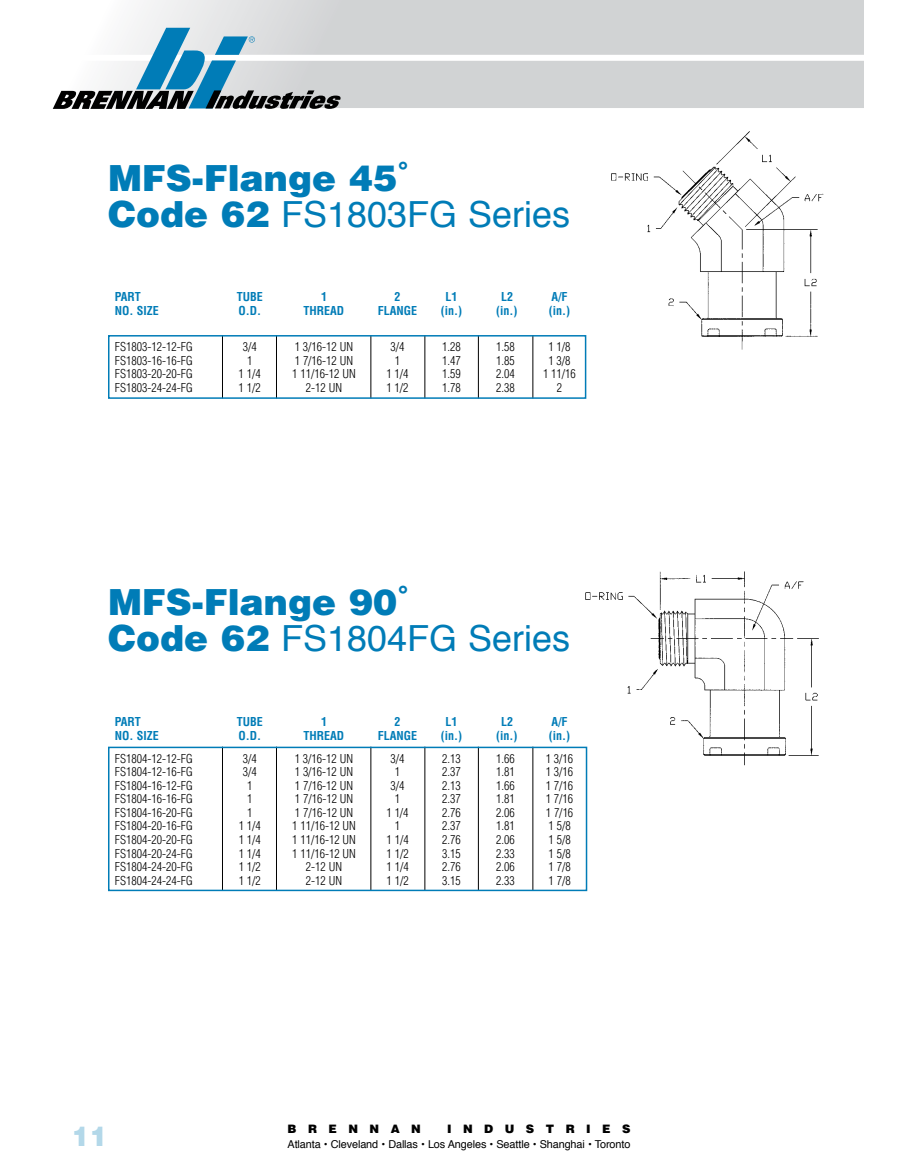
<style>
.page{position:relative;width:918px;height:1175px;background:#fff}
.page>*{position:absolute;margin:0;border:0;box-sizing:border-box;transform-origin:0 0}
.t1{font:900 36px/36px "Helvetica";color:#007cb7}
.t2{font:900 27px "Helvetica";color:#b3d8e9}
.t3{font:300 condensed 12px "Helvetica";color:#000}
.t4{font:700 condensed 12px "Helvetica";color:#007cb7}
.t5{font:900 11.7px "Helvetica";color:#000}
.t6{font:10.8px "Helvetica";letter-spacing:-.01em;color:#000}
.s1{font-weight:400}
</style>
<div class="page">
<div style="left:342px;top:0;width:522px;height:108px;background:#d1d3d4"></div>
<div style="left:54px;top:55px;width:810px;height:6px;background:#fff"></div>
<svg style="left:53px;top:0;width:289px;height:109px"></svg>
<hr style="left:424px;top:746px;width:1px;height:144px;background:#000">
<hr style="left:370px;top:746px;width:1px;height:144px;background:#000">
<hr style="left:276px;top:746px;width:1px;height:144px;background:#000">
<hr style="left:222px;top:746px;width:1px;height:144px;background:#000">
<hr style="left:478px;top:746px;width:1px;height:144px;background:#000">
<hr style="left:532px;top:746px;width:1px;height:144px;background:#000">
<img style="left:585px;top:571px;width:234px;height:199px">
<hr style="left:478px;top:335px;width:1px;height:63px;background:#000">
<hr style="left:424px;top:335px;width:1px;height:63px;background:#000">
<hr style="left:370px;top:335px;width:1px;height:63px;background:#000">
<hr style="left:276px;top:335px;width:1px;height:63px;background:#000">
<hr style="left:222px;top:335px;width:1px;height:63px;background:#000">
<hr style="left:532px;top:335px;width:1px;height:63px;background:#000">
<img style="left:611px;top:131px;width:213px;height:219px">
<div style="left:108px;top:335px;width:478px;height:64px;border:2px solid #007cb7"></div>
<div style="left:108px;top:746px;width:479px;height:145px;border:2px solid #007cb7"></div>
<h1 class="t1" style="left:108px;top:160px;width:464px">MFS-Flange 45˚<br>Code 62 <span class="s1">FS1803FG Series</span></h1>
<p class="t4" style="left:115px;top:289px;width:28px">PART</p>
<p class="t4" style="left:237px;top:289px;width:28px">TUBE</p>
<p class="t4" style="left:321px;top:289px;width:7px">1</p>
<p class="t4" style="left:394px;top:289px;width:7px">2</p>
<p class="t4" style="left:446px;top:289px;width:13px">L1</p>
<p class="t4" style="left:501px;top:289px;width:13px">L2</p>
<p class="t4" style="left:551px;top:289px;width:18px">A/F</p>
<p class="t4" style="left:115px;top:303px;width:45px">NO. SIZE</p>
<p class="t4" style="left:238px;top:303px;width:24px">O.D.</p>
<p class="t4" style="left:304px;top:303px;width:42px">THREAD</p>
<p class="t4" style="left:378px;top:303px;width:41px">FLANGE</p>
<p class="t4" style="left:441px;top:303px;width:23px">(in.)</p>
<p class="t4" style="left:496px;top:303px;width:23px">(in.)</p>
<p class="t4" style="left:549px;top:303px;width:23px">(in.)</p>
<p class="t3" style="left:115px;top:339px;width:79px">FS1803-12-12-FG</p>
<p class="t3" style="left:243px;top:339px;width:15px">3/4</p>
<p class="t3" style="left:295px;top:339px;width:60px">1 3/16-12 UN</p>
<p class="t3" style="left:390px;top:339px;width:15px">3/4</p>
<p class="t3" style="left:442px;top:339px;width:20px">1.28</p>
<p class="t3" style="left:496px;top:339px;width:20px">1.58</p>
<p class="t3" style="left:548px;top:339px;width:24px">1 1/8</p>
<p class="t3" style="left:115px;top:353px;width:79px">FS1803-16-16-FG</p>
<p class="t3" style="left:247px;top:353px;width:7px">1</p>
<p class="t3" style="left:295px;top:353px;width:60px">1 7/16-12 UN</p>
<p class="t3" style="left:395px;top:353px;width:7px">1</p>
<p class="t3" style="left:442px;top:353px;width:20px">1.47</p>
<p class="t3" style="left:496px;top:353px;width:20px">1.85</p>
<p class="t3" style="left:548px;top:353px;width:24px">1 3/8</p>
<p class="t3" style="left:115px;top:366px;width:79px">FS1803-20-20-FG</p>
<p class="t3" style="left:239px;top:366px;width:24px">1 1/4</p>
<p class="t3" style="left:292px;top:366px;width:65px">1 11/16-12 UN</p>
<p class="t3" style="left:386px;top:366px;width:24px">1 1/4</p>
<p class="t3" style="left:442px;top:366px;width:20px">1.59</p>
<p class="t3" style="left:496px;top:366px;width:20px">2.04</p>
<p class="t3" style="left:543px;top:366px;width:34px">1 11/16</p>
<p class="t3" style="left:115px;top:380px;width:79px">FS1803-24-24-FG</p>
<p class="t3" style="left:239px;top:380px;width:24px">1 1/2</p>
<p class="t3" style="left:306px;top:380px;width:38px">2-12 UN</p>
<p class="t3" style="left:386px;top:380px;width:24px">1 1/2</p>
<p class="t3" style="left:442px;top:380px;width:20px">1.78</p>
<p class="t3" style="left:496px;top:380px;width:20px">2.38</p>
<p class="t3" style="left:557px;top:380px;width:7px">2</p>
<h1 class="t1" style="left:108px;top:583px;width:464px">MFS-Flange 90˚<br>Code 62 <span class="s1">FS1804FG Series</span></h1>
<p class="t4" style="left:115px;top:714px;width:28px">PART</p>
<p class="t4" style="left:237px;top:714px;width:28px">TUBE</p>
<p class="t4" style="left:321px;top:714px;width:7px">1</p>
<p class="t4" style="left:394px;top:714px;width:7px">2</p>
<p class="t4" style="left:446px;top:714px;width:13px">L1</p>
<p class="t4" style="left:501px;top:714px;width:13px">L2</p>
<p class="t4" style="left:551px;top:714px;width:18px">A/F</p>
<p class="t4" style="left:115px;top:727px;width:45px">NO. SIZE</p>
<p class="t4" style="left:238px;top:727px;width:24px">O.D.</p>
<p class="t4" style="left:304px;top:727px;width:42px">THREAD</p>
<p class="t4" style="left:378px;top:727px;width:41px">FLANGE</p>
<p class="t4" style="left:441px;top:727px;width:23px">(in.)</p>
<p class="t4" style="left:496px;top:727px;width:23px">(in.)</p>
<p class="t4" style="left:549px;top:727px;width:23px">(in.)</p>
<p class="t3" style="left:115px;top:751px;width:79px">FS1804-12-12-FG</p>
<p class="t3" style="left:243px;top:751px;width:15px">3/4</p>
<p class="t3" style="left:295px;top:751px;width:60px">1 3/16-12 UN</p>
<p class="t3" style="left:390px;top:751px;width:15px">3/4</p>
<p class="t3" style="left:442px;top:751px;width:20px">2.13</p>
<p class="t3" style="left:496px;top:751px;width:20px">1.66</p>
<p class="t3" style="left:546px;top:751px;width:29px">1 3/16</p>
<p class="t3" style="left:115px;top:764px;width:79px">FS1804-12-16-FG</p>
<p class="t3" style="left:243px;top:764px;width:15px">3/4</p>
<p class="t3" style="left:295px;top:764px;width:60px">1 3/16-12 UN</p>
<p class="t3" style="left:395px;top:764px;width:7px">1</p>
<p class="t3" style="left:442px;top:764px;width:20px">2.37</p>
<p class="t3" style="left:496px;top:764px;width:20px">1.81</p>
<p class="t3" style="left:546px;top:764px;width:29px">1 3/16</p>
<p class="t3" style="left:115px;top:778px;width:79px">FS1804-16-12-FG</p>
<p class="t3" style="left:247px;top:778px;width:7px">1</p>
<p class="t3" style="left:295px;top:778px;width:60px">1 7/16-12 UN</p>
<p class="t3" style="left:391px;top:778px;width:15px">3/4</p>
<p class="t3" style="left:442px;top:778px;width:20px">2.13</p>
<p class="t3" style="left:496px;top:778px;width:20px">1.66</p>
<p class="t3" style="left:546px;top:778px;width:29px">1 7/16</p>
<p class="t3" style="left:115px;top:791px;width:79px">FS1804-16-16-FG</p>
<p class="t3" style="left:247px;top:791px;width:7px">1</p>
<p class="t3" style="left:295px;top:791px;width:60px">1 7/16-12 UN</p>
<p class="t3" style="left:395px;top:791px;width:7px">1</p>
<p class="t3" style="left:442px;top:791px;width:20px">2.37</p>
<p class="t3" style="left:496px;top:791px;width:20px">1.81</p>
<p class="t3" style="left:546px;top:791px;width:29px">1 7/16</p>
<p class="t3" style="left:115px;top:805px;width:79px">FS1804-16-20-FG</p>
<p class="t3" style="left:247px;top:805px;width:7px">1</p>
<p class="t3" style="left:295px;top:805px;width:60px">1 7/16-12 UN</p>
<p class="t3" style="left:386px;top:805px;width:24px">1 1/4</p>
<p class="t3" style="left:442px;top:805px;width:20px">2.76</p>
<p class="t3" style="left:496px;top:805px;width:20px">2.06</p>
<p class="t3" style="left:546px;top:805px;width:29px">1 7/16</p>
<p class="t3" style="left:115px;top:818px;width:79px">FS1804-20-16-FG</p>
<p class="t3" style="left:239px;top:818px;width:24px">1 1/4</p>
<p class="t3" style="left:292px;top:818px;width:65px">1 11/16-12 UN</p>
<p class="t3" style="left:395px;top:818px;width:7px">1</p>
<p class="t3" style="left:442px;top:818px;width:20px">2.37</p>
<p class="t3" style="left:496px;top:818px;width:20px">1.81</p>
<p class="t3" style="left:548px;top:818px;width:24px">1 5/8</p>
<p class="t3" style="left:115px;top:832px;width:79px">FS1804-20-20-FG</p>
<p class="t3" style="left:239px;top:832px;width:24px">1 1/4</p>
<p class="t3" style="left:292px;top:832px;width:65px">1 11/16-12 UN</p>
<p class="t3" style="left:386px;top:832px;width:24px">1 1/4</p>
<p class="t3" style="left:442px;top:832px;width:20px">2.76</p>
<p class="t3" style="left:496px;top:832px;width:20px">2.06</p>
<p class="t3" style="left:548px;top:832px;width:24px">1 5/8</p>
<p class="t3" style="left:115px;top:845px;width:79px">FS1804-20-24-FG</p>
<p class="t3" style="left:239px;top:845px;width:24px">1 1/4</p>
<p class="t3" style="left:292px;top:845px;width:65px">1 11/16-12 UN</p>
<p class="t3" style="left:386px;top:845px;width:24px">1 1/2</p>
<p class="t3" style="left:442px;top:845px;width:20px">3.15</p>
<p class="t3" style="left:496px;top:845px;width:20px">2.33</p>
<p class="t3" style="left:548px;top:845px;width:24px">1 5/8</p>
<p class="t3" style="left:115px;top:859px;width:79px">FS1804-24-20-FG</p>
<p class="t3" style="left:239px;top:859px;width:24px">1 1/2</p>
<p class="t3" style="left:306px;top:859px;width:38px">2-12 UN</p>
<p class="t3" style="left:386px;top:859px;width:24px">1 1/4</p>
<p class="t3" style="left:442px;top:859px;width:20px">2.76</p>
<p class="t3" style="left:496px;top:859px;width:20px">2.06</p>
<p class="t3" style="left:548px;top:859px;width:24px">1 7/8</p>
<p class="t3" style="left:115px;top:872px;width:79px">FS1804-24-24-FG</p>
<p class="t3" style="left:239px;top:872px;width:24px">1 1/2</p>
<p class="t3" style="left:306px;top:872px;width:38px">2-12 UN</p>
<p class="t3" style="left:386px;top:872px;width:24px">1 1/2</p>
<p class="t3" style="left:442px;top:872px;width:20px">3.15</p>
<p class="t3" style="left:496px;top:872px;width:20px">2.33</p>
<p class="t3" style="left:548px;top:872px;width:24px">1 7/8</p>
<h2 class="t2" style="left:72px;top:1118px;width:38px">11</h2>
<p class="t5" style="left:288px;top:1121px;width:135px">B R E N N A N</p>
<p class="t5" style="left:447px;top:1121px;width:185px">I N D U S T R I E S</p>
<p class="t6" style="left:288px;top:1136px;width:344px">Atlanta • Cleveland • Dallas • Los Angeles • Seattle • Shanghai • Toronto</p>
</div>
